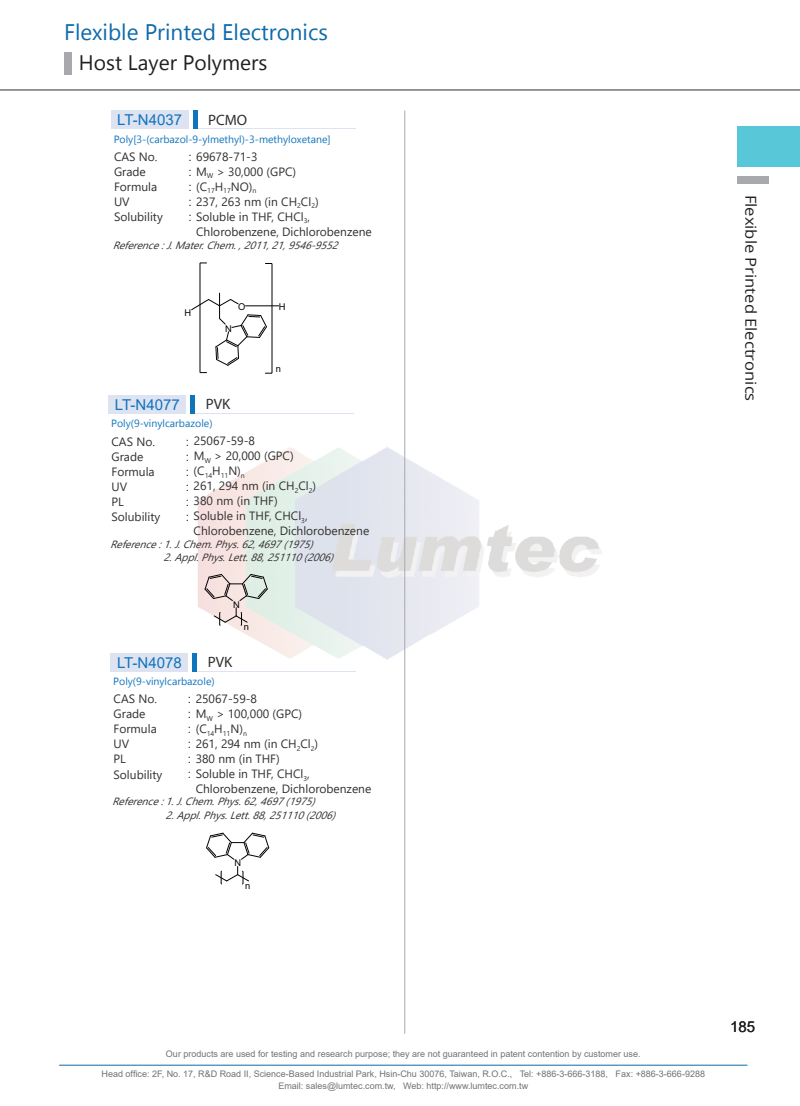
<style>
.page{position:relative;width:800px;height:1106px;background:#fff}
.page>*{position:absolute;margin:0;border:0;box-sizing:border-box;transform-origin:0 0}
.t1{font:22.5px "Microsoft New Tai Lue";color:#0e6aab}
.t2{font:21px "Microsoft New Tai Lue";color:#231f20}
.t3{font:15px "Open Sans";color:#231f20;scale:1.1 1}
.t4{font:15px "Arial";color:#1074bc}
.t5{font:15px "Myriad Pro";color:#312f30}
.t6{font:15px "Arial";color:#231f20}
.t7{font:12px/15px "Segoe UI";color:#312f30}
.t8{font:italic 10.5px/13.5px "Segoe UI";color:#312f30}
.t9{font:10.5px "Microsoft Tai Le";color:#1074bc}
.t10{font:9.3px "Arial";color:#030303}
.t11{font:9px/12px "Arial";color:#717275;text-align:center}
.s1{font-family:"Arial"}
</style>
<div class="page">
<img style="left:198px;top:446px;width:404px;height:214px">
<hr style="left:59px;top:1064px;width:688px;height:1px;background:#0e6aab">
<hr style="left:404px;top:111px;width:1px;height:922px;background:#a8a9ad">
<div style="left:737px;top:126px;width:62px;height:41px;background:#58c7d8"></div>
<hr style="left:0;top:90px;width:799px;height:1px;background:#312f30">
<div style="left:737px;top:176px;width:31px;height:7px;background:#a8a9ad"></div>
<div style="left:64px;top:52px;width:7px;height:22px;background:#a8a9ad"></div>
<div style="left:111px;top:111px;width:77px;height:18px;background:#dee3f2"></div>
<hr style="left:194px;top:128px;width:162px;height:1px;background:#dee3f2">
<hr style="left:193px;top:111px;width:4px;height:18px;background:#1074bc">
<div style="left:109px;top:395px;width:77px;height:19px;background:#dee3f2"></div>
<div style="left:111px;top:653px;width:77px;height:18px;background:#dee3f2"></div>
<hr style="left:191px;top:413px;width:162px;height:1px;background:#dee3f2">
<hr style="left:193px;top:671px;width:162px;height:1px;background:#dee3f2">
<hr style="left:191px;top:395px;width:4px;height:19px;background:#1074bc">
<hr style="left:193px;top:653px;width:4px;height:18px;background:#1074bc">
<svg style="left:191px;top:293px;width:76px;height:73px"></svg>
<hr style="left:272px;top:263px;width:1px;height:110px;background:#030303">
<hr style="left:200px;top:263px;width:1px;height:109px;background:#030303">
<hr style="left:245px;top:305px;width:33px;height:1px;background:#030303">
<svg style="left:204px;top:574px;width:64px;height:27px"></svg>
<svg style="left:214px;top:607px;width:33px;height:19px"></svg>
<svg style="left:206px;top:832px;width:63px;height:27px"></svg>
<svg style="left:215px;top:866px;width:34px;height:18px"></svg>
<h1 class="t1" style="left:64px;top:19px;width:265px">Flexible Printed Electronics</h1>
<h2 class="t2" style="left:79px;top:50px;width:190px">Host Layer Polymers</h2>
<p class="t4" style="left:117px;top:110px;width:66px">LT-N4037</p>
<p class="t5" style="left:208px;top:111px;width:41px">PCMO</p>
<p class="t9" style="left:114px;top:133px;width:218px">Poly[3-(carbazol-9-ylmethyl)-3-methyloxetane]</p>
<p class="t7" style="left:114px;top:148px;width:50px">CAS No.<br>Grade<br>Formula<br>UV<br>Solubility</p>
<p class="t7" style="left:188px;top:148px;width:71px"><span class="s1">:</span> 69678-71-3</p>
<p class="t7" style="left:188px;top:163px;width:109px"><span class="s1">:</span> M<sub>W</sub> &gt; 30,000 (GPC)</p>
<p class="t7" style="left:188px;top:178px;width:70px"><span class="s1">:</span> (C<sub>17</sub>H<sub>17</sub>NO)<sub>n</sub></p>
<p class="t7" style="left:188px;top:193px;width:132px"><span class="s1">:</span> 237, 263 nm (in CH<sub>2</sub>Cl<sub>2</sub>)</p>
<p class="t7" style="left:188px;top:208px;width:123px"><span class="s1">:</span> Soluble in THF, CHCl<sub>3</sub>,</p>
<p class="t7" style="left:196px;top:223px;width:177px">Chlorobenzene, Dichlorobenzene</p>
<p class="t8" style="left:113px;top:237px;width:233px">Reference:J.Mater.Chem.,2011,21,9546-9552</p>
<p class="t10" style="left:184px;top:307px;width:8px">H</p>
<p class="t10" style="left:238px;top:300px;width:9px">O</p>
<p class="t10" style="left:225px;top:322px;width:8px">N</p>
<p class="t4" style="left:115px;top:394px;width:66px">LT-N4077</p>
<p class="t5" style="left:206px;top:395px;width:26px">PVK</p>
<p class="t9" style="left:111px;top:417px;width:103px">Poly(9-vinylcarbazole)</p>
<p class="t10" style="left:279px;top:300px;width:8px">H</p>
<p class="t10" style="left:276px;top:362px;width:7px">n</p>
<p class="t7" style="left:111px;top:433px;width:50px">CAS No.<br>Grade<br>Formula<br>UV<br>PL<br>Solubility</p>
<p class="t7" style="left:186px;top:432px;width:132px"><span class="s1">:</span> 25067-59-8<br><span class="s1">:</span> M<sub>W</sub> &gt; 20,000 (GPC)<br><span class="s1">:</span> (C<sub>14</sub>H<sub>11</sub>N)<sub>n<br></sub><span class="s1">:</span> 261, 294 nm (in CH<sub>2</sub>Cl<sub>2</sub>) <span class="s1">:</span> 380 nm (in THF)<br><span class="s1">:</span> Soluble in THF, CHCl<sub>3</sub>,</p>
<p class="t7" style="left:194px;top:522px;width:177px">Chlorobenzene, Dichlorobenzene</p>
<p class="t8" style="left:110px;top:536px;width:59px">Reference:</p>
<p class="t8" style="left:163px;top:536px;width:177px">1.J.Chem.Phys.62,4697(1975)<br>2.Appl.Phys.Lett.88,251110(2006)</p>
<p class="t10" style="left:233px;top:598px;width:8px">N</p>
<p class="t4" style="left:117px;top:652px;width:66px">LT-N4078</p>
<p class="t5" style="left:208px;top:653px;width:26px">PVK</p>
<p class="t9" style="left:113px;top:675px;width:103px">Poly(9-vinylcarbazole)</p>
<p class="t10" style="left:244px;top:620px;width:7px">n</p>
<p class="t7" style="left:113px;top:690px;width:50px">CAS No.<br>Grade<br>Formula<br>UV<br>PL<br>Solubility</p>
<p class="t7" style="left:188px;top:690px;width:132px"><span class="s1">:</span> 25067-59-8<br><span class="s1">:</span> M<sub>W</sub> &gt; 100,000 (GPC)<br><span class="s1">:</span> (C<sub>14</sub>H<sub>11</sub>N)<sub>n<br></sub><span class="s1">:</span> 261, 294 nm (in CH<sub>2</sub>Cl<sub>2</sub>) <span class="s1">:</span> 380 nm (in THF)<br><span class="s1">:</span> Soluble in THF, CHCl<sub>3</sub>,</p>
<p class="t7" style="left:196px;top:780px;width:177px">Chlorobenzene, Dichlorobenzene</p>
<p class="t8" style="left:112px;top:794px;width:59px">Reference:</p>
<p class="t8" style="left:166px;top:794px;width:177px">1.J.Chem.Phys.62,4697(1975)<br>2.Appl.Phys.Lett.88,251110(2006)</p>
<p class="t10" style="left:234px;top:856px;width:8px">N</p>
<p class="t10" style="left:245px;top:879px;width:7px">n</p>
<p class="t3" style="left:761px;top:195px;width:189px;rotate:90deg">Flexible Printed Electronics</p>
<p class="t11" style="left:166px;top:1048px;width:476px">Our products are used for testing and research purpose; they are not guaranteed in patent contention by customer use.</p>
<p class="t11" style="left:102px;top:1068px;width:604px">Head office: 2F, No. 17, R&amp;D Road II, Science-Based Industrial Park, Hsin-Chu 30076, Taiwan, R.O.C., Tel: +886-3-666-3188, Fax: +886-3-666-9288<br>Email: sales@lumtec.com.tw, Web: http://www.lumtec.com.tw</p>
<p class="t6" style="left:729px;top:1016px;width:27px">185</p>
</div>
